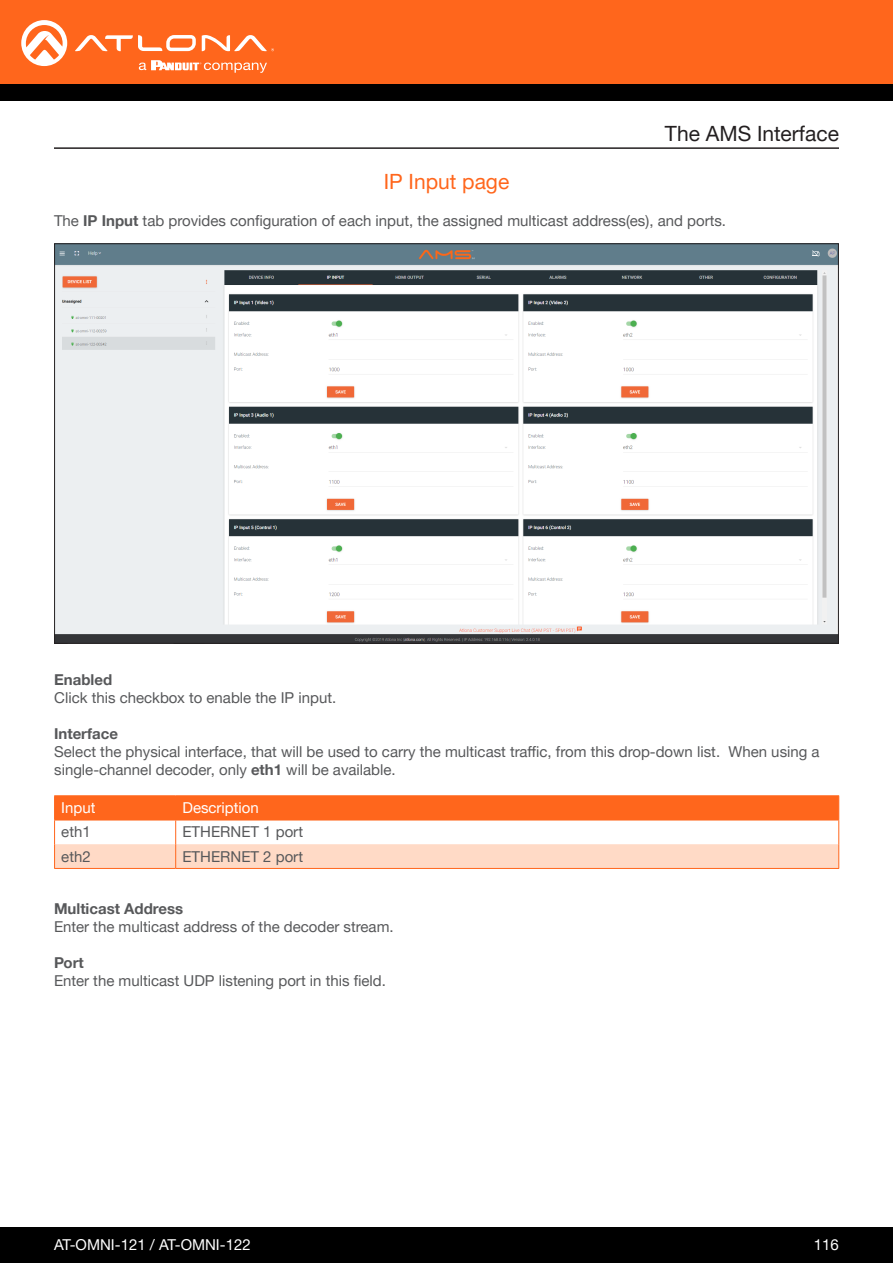
<style>
.page{position:relative;width:893px;height:1263px;background:#fff}
.page>*{position:absolute;margin:0;border:0;box-sizing:border-box;transform-origin:0 0}
.Non_TOC_Section_Head{font:21px "Helvetica Neue LTW1 G";color:#231f20}
.Subsection_Header{font:21px "Helvetica Neue LTW1 G";color:#ff661c}
.General_Text{font:15px/18px "Helvetica Neue LTW1 G";color:#57585a}
.Numbered_Steps{font:15px "Helvetica Neue LTW1 G";color:#fff}
.General_Text-2{font:700 15px "Helvetica Neue LTW1 G";color:#57585a}
.s1{font-weight:700}
</style>
<div class="page">
<div style="left:0;top:1227px;width:893px;height:36px;background:#000"></div>
<div style="left:0;top:0;width:893px;height:84px;background:#ff661c"></div>
<div style="left:0;top:84px;width:893px;height:16px;background:#000"></div>
<svg style="left:75px;top:35px;width:121px;height:16px"></svg>
<svg style="left:202px;top:35px;width:72px;height:16px"></svg>
<svg style="left:21px;top:20px;width:46px;height:46px"></svg>
<svg style="left:139px;top:60px;width:128px;height:13px"></svg>
<hr style="left:54px;top:147px;width:785px;height:2px;background:#231f20">
<hr style="left:54px;top:795px;width:122px;height:1px;background:#ff661c">
<hr style="left:176px;top:795px;width:663px;height:1px;background:#ff661c">
<hr style="left:54px;top:868px;width:122px;height:1px;background:#ff661c">
<hr style="left:176px;top:868px;width:663px;height:1px;background:#ff661c">
<svg style="left:54px;top:796px;width:785px;height:72px"></svg>
<hr style="left:54px;top:820px;width:122px;height:1px;background:#ff661c">
<hr style="left:176px;top:820px;width:663px;height:1px;background:#ff661c">
<img style="left:56px;top:245px;width:781px;height:397px">
<p class="Non_TOC_Section_Head" style="left:665px;top:120px;width:176px">The AMS Interface</p>
<p class="Subsection_Header" style="left:384px;top:169px;width:127px">IP Input page</p>
<p class="General_Text" style="left:54px;top:212px;width:674px">The <span class="s1">IP Input</span> tab provides configuration of each input, the assigned multicast address(es), and ports.</p>
<p class="General_Text-2" style="left:54px;top:670px;width:60px">Enabled</p>
<p class="General_Text" style="left:54px;top:688px;width:284px">Click this checkbox to enable the IP input.</p>
<p class="General_Text-2" style="left:54px;top:724px;width:65px">Interface</p>
<p class="General_Text" style="left:54px;top:742px;width:767px">Select the physical interface, that will be used to carry the multicast traffic, from this drop-down list. When using a single-channel decoder, only <span class="s1">eth1</span> will be available.</p>
<p class="Numbered_Steps" style="left:61px;top:799px;width:36px">Input</p>
<p class="Numbered_Steps" style="left:182px;top:799px;width:78px">Description</p>
<p class="General_Text" style="left:61px;top:823px;width:31px">eth1</p>
<p class="General_Text" style="left:182px;top:823px;width:122px">ETHERNET 1 port</p>
<p class="General_Text" style="left:61px;top:847px;width:31px">eth2</p>
<p class="General_Text" style="left:182px;top:847px;width:122px">ETHERNET 2 port</p>
<p class="General_Text-2" style="left:54px;top:899px;width:131px">Multicast Address</p>
<p class="General_Text" style="left:54px;top:918px;width:341px">Enter the multicast address of the decoder stream.</p>
<p class="General_Text-2" style="left:54px;top:953px;width:31px">Port</p>
<p class="General_Text" style="left:54px;top:972px;width:334px">Enter the multicast UDP listening port in this field.</p>
<p class="Numbered_Steps" style="left:54px;top:1235px;width:198px">AT-OMNI-121 / AT-OMNI-122</p>
<p class="Numbered_Steps" style="left:814px;top:1235px;width:27px">116</p>
</div>
